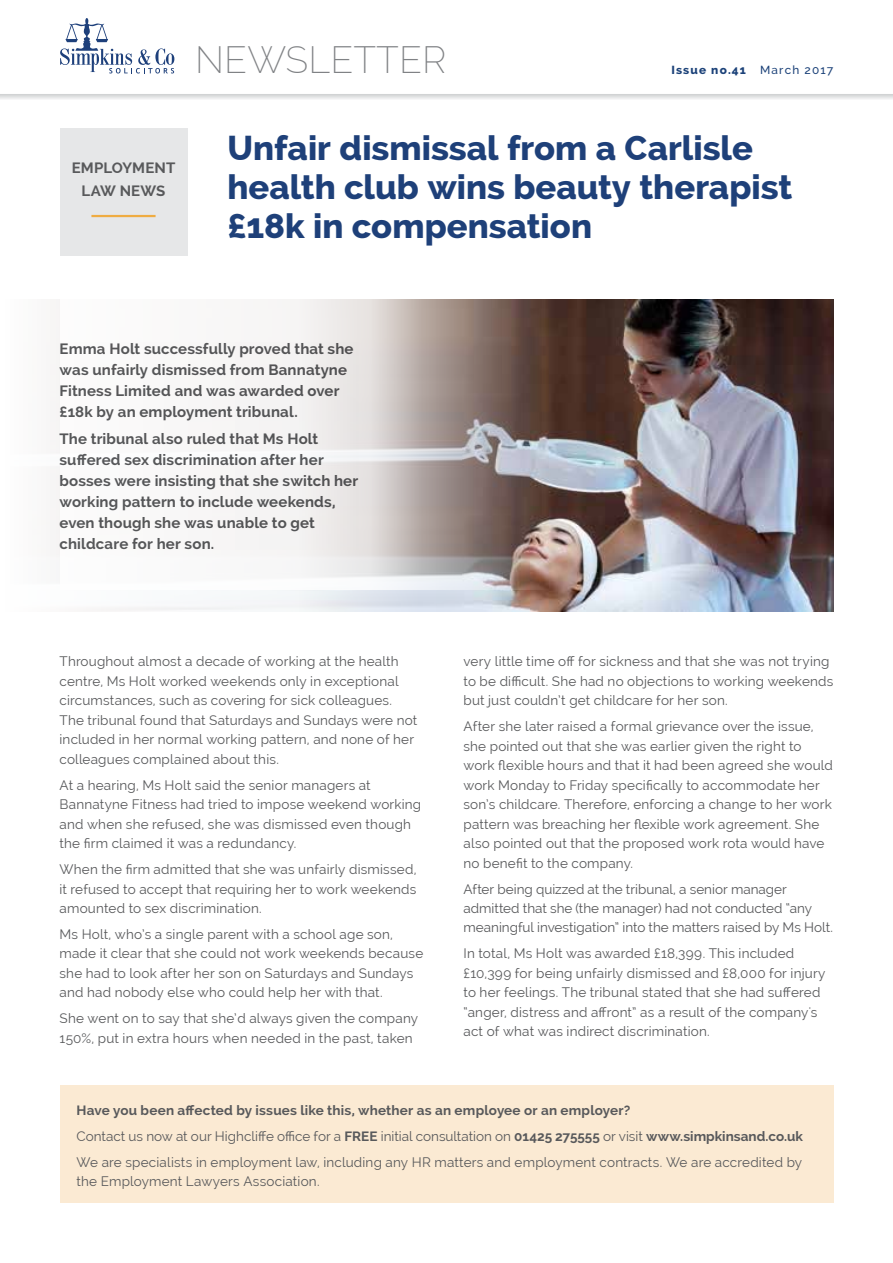
<style>
.page{position:relative;width:893px;height:1263px;background:#fff}
.page>*{position:absolute;margin:0;border:0;box-sizing:border-box;transform-origin:0 0}
.t1{font:200 37.35px "Raleway";color:#808285}
.t2{font:800 34.5px/39px "Raleway";color:#1e4079}
.t3{font:700 15px/21px "Raleway";letter-spacing:.01em;color:#58595b}
.t4{font:13.5px/19.5px "Raleway";letter-spacing:.015em;color:#58595b}
.t5{font:800 11.7px "Raleway";letter-spacing:.1em;color:#1c4279}
.s1{font-weight:500}
.s2{font-weight:700}
</style>
<div class="page">
<img style="left:462px;top:299px;width:371px;height:312px">
<svg style="left:60px;top:18px;width:114px;height:55px"></svg>
<div style="left:0;top:94px;width:893px;height:6px;background:#e3e4e5"></div>
<div style="left:60px;top:1085px;width:773px;height:118px;background:#fbead3"></div>
<div style="left:60px;top:128px;width:127px;height:128px;background:#e6e7e8"></div>
<hr style="left:91px;top:215px;width:65px;height:2px;background:#efac42">
<svg style="left:60px;top:299px;width:491px;height:290px;fill:#f4f3f3"></svg>
<p class="t3" style="left:72px;top:157px;width:105px;line-height:22.5px;text-align:center">EMPLOYMENT<br>LAW NEWS</p>
<h1 class="t1" style="left:195px;top:38px;width:253px">NEWSLETTER</h1>
<p class="t5" style="left:671px;top:63px;width:164px">Issue no.41 <span class="s1">March 2017</span></p>
<h2 class="t2" style="left:227px;top:129px;width:566px">Unfair dismissal from a Carlisle health club wins beauty therapist £18k in compensation</h2>
<p class="t3" style="left:60px;top:338px;width:296px">Emma Holt successfully proved that she was unfairly dismissed from Bannatyne Fitness Limited and was awarded over £18k by an employment tribunal.</p>
<p class="t3" style="left:60px;top:428px;width:300px">The tribunal also ruled that Ms Holt suffered sex discrimination after her bosses were insisting that she switch her working pattern to include weekends, even though she was unable to get childcare for her son.</p>
<p class="t4" style="left:60px;top:652px;width:359px">Throughout almost a decade of working at the health centre, Ms Holt worked weekends only in exceptional circumstances, such as covering for sick colleagues.<br>The tribunal found that Saturdays and Sundays were not included in her normal working pattern, and none of her colleagues complained about this.</p>
<p class="t4" style="left:60px;top:775px;width:363px">At a hearing, Ms Holt said the senior managers at Bannatyne Fitness had tried to impose weekend working and when she refused, she was dismissed even though the firm claimed it was a redundancy.</p>
<p class="t4" style="left:60px;top:859px;width:358px;text-align:justify">When the firm admitted that she was unfairly dismissed, it refused to accept that requiring her to work weekends amounted to sex discrimination.</p>
<p class="t4" style="left:60px;top:924px;width:365px">Ms Holt, who’s a single parent with a school age son, made it clear that she could not work weekends because she had to look after her son on Saturdays and Sundays and had nobody else who could help her with that.</p>
<p class="t4" style="left:60px;top:1009px;width:360px">She went on to say that she’d always given the company<br>150%, put in extra hours when needed in the past, taken</p>
<p class="t4" style="left:463px;top:652px;width:371px">very little time off for sickness and that she was not trying to be difficult. She had no objections to working weekends but just couldn’t get childcare for her son.</p>
<p class="t4" style="left:463px;top:717px;width:371px">After she later raised a formal grievance over the issue, she pointed out that she was earlier given the right to work flexible hours and that it had been agreed she would work Monday to Friday specifically to accommodate her son’s childcare. Therefore, enforcing a change to her work pattern was breaching her flexible work agreement. She also pointed out that the proposed work rota would have no benefit to the company.</p>
<p class="t4" style="left:463px;top:879px;width:371px">After being quizzed at the tribunal, a senior manager admitted that she (the manager) had not conducted “any meaningful investigation” into the matters raised by Ms Holt.</p>
<p class="t4" style="left:463px;top:944px;width:364px">In total, Ms Holt was awarded £18,399. This included £10,399 for being unfairly dismissed and £8,000 for injury to her feelings. The tribunal stated that she had suffered “anger, distress and affront” as a result of the company's act of what was indirect discrimination.</p>
<p class="t4" style="left:77px;top:1097px;width:728px;line-height:26px"><span class="s2">Have you been affected by issues like this, whether as an employee or an employer?<br></span>Contact us now at our Highcliffe office for a <span class="s2">FREE</span> initial consultation on <span class="s2">01425 275555</span> or visit <span class="s2">www.simpkinsand.co.uk<br></span>We are specialists in employment law, including any HR matters and employment contracts. We are accredited by</p>
<p class="t4" style="left:77px;top:1172px;width:245px">the Employment Lawyers Association.</p>
</div>
